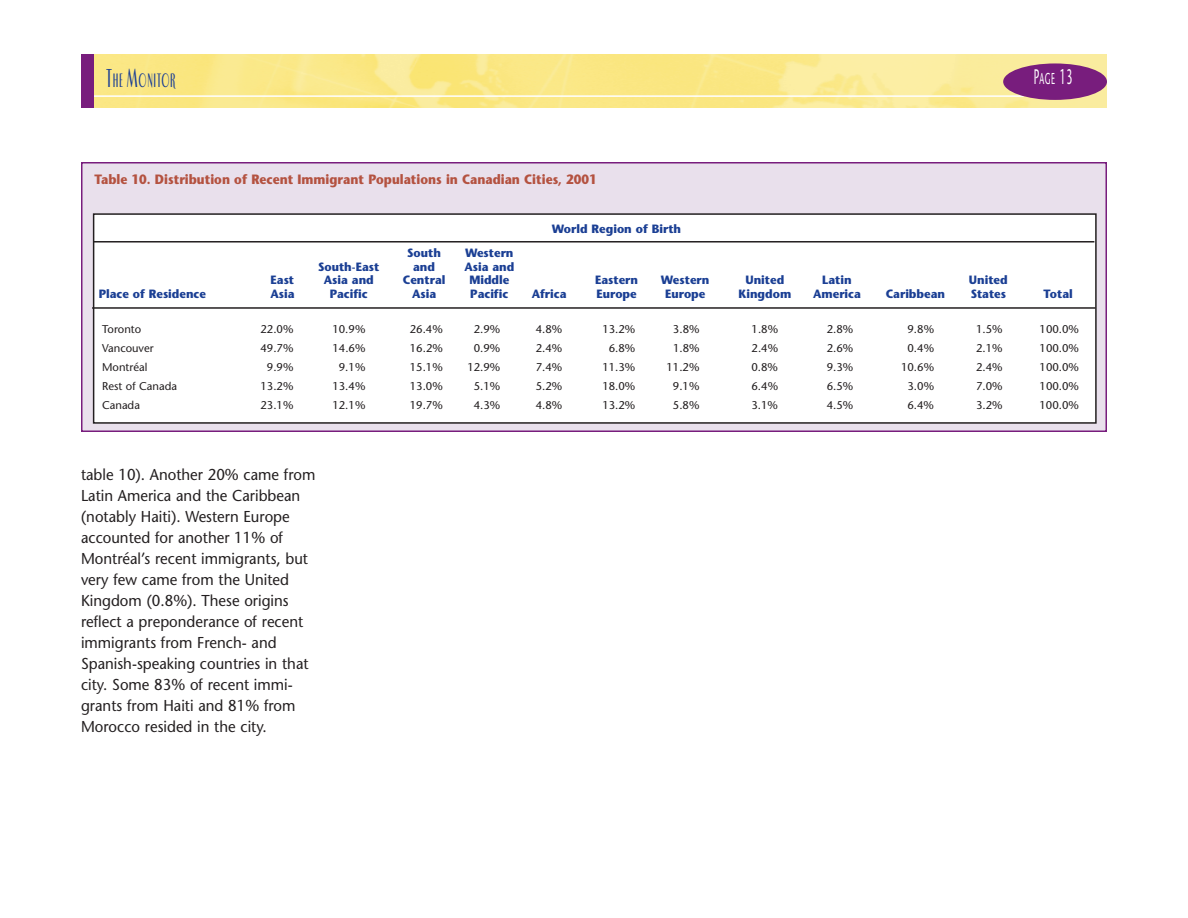
<style>
.page{position:relative;width:1188px;height:918px;background:#fff}
.page>*{position:absolute;margin:0;border:0;box-sizing:border-box;transform-origin:0 0}
.t1{font:21px "Stone Sans";color:#fff;scale:.5 1}
.t2{font:700 20.25px "Luna ITC";letter-spacing:.075em;color:#1b3f94;scale:.5 1}
.t3{font:15.75px/21px "Stone Sans";color:#231f20;scale:.95 1}
.t4{font:700 13.5px "Stone Sans";color:#b45240;scale:.9 1}
.t5{font:700 12px "Stone Sans";color:#1b3f94;scale:.95 1}
.t6{font:11.25px "Stone Sans";color:#231f20}
.s1{font-size:27px}
.s2{font-size:15.75px}
</style>
<div class="page">
<img style="left:94px;top:54px;width:1013px;height:54px">
<hr style="left:81px;top:95px;width:943px;height:2px;background:#fff">
<div style="left:1003px;top:63px;width:104px;height:37px;background:#781d7d;border-radius:50%"></div>
<div style="left:81px;top:54px;width:13px;height:54px;background:#781d7d"></div>
<div style="left:82px;top:163px;width:1024px;height:268px;background:#e9e0ec"></div>
<div style="left:81px;top:162px;width:1026px;height:270px;border:2px solid #781d7d"></div>
<div style="left:94px;top:214px;width:1002px;height:209px;background:#fff"></div>
<div style="left:93px;top:213px;width:1004px;height:211px;border:2px solid #231f20"></div>
<hr style="left:92px;top:307px;width:1004px;height:2px;background:#231f20">
<hr style="left:93px;top:241px;width:1001px;height:2px;background:#231f20">
<p class="t2" style="left:107px;top:71px;width:139px"><span class="s1">T</span>HE <span class="s1">M</span>ONITOR</p>
<h1 class="t1" style="left:1034px;top:69px;width:79px">P<span class="s2">AGE</span> 13</h1>
<p class="t4" style="left:94px;top:174px;width:560px">Table 10. Distribution of Recent Immigrant Populations in Canadian Cities, 2001</p>
<p class="t5" style="left:407px;top:248px;width:37px">South</p>
<p class="t5" style="left:465px;top:248px;width:53px">Western</p>
<p class="t5" style="left:318px;top:262px;width:66px">South-East</p>
<p class="t5" style="left:413px;top:262px;width:25px">and</p>
<p class="t5" style="left:464px;top:262px;width:54px">Asia and</p>
<p class="t5" style="left:552px;top:224px;width:138px">World Region of Birth</p>
<p class="t5" style="left:271px;top:275px;width:26px">East</p>
<p class="t5" style="left:324px;top:275px;width:54px">Asia and</p>
<p class="t5" style="left:403px;top:275px;width:46px">Central</p>
<p class="t5" style="left:469px;top:275px;width:44px">Middle</p>
<p class="t5" style="left:595px;top:275px;width:47px">Eastern</p>
<p class="t5" style="left:661px;top:275px;width:53px">Western</p>
<p class="t5" style="left:745px;top:275px;width:42px">United</p>
<p class="t5" style="left:822px;top:275px;width:33px">Latin</p>
<p class="t5" style="left:969px;top:275px;width:42px">United</p>
<p class="t5" style="left:99px;top:289px;width:115px">Place of Residence</p>
<p class="t5" style="left:270px;top:289px;width:27px">Asia</p>
<p class="t5" style="left:330px;top:289px;width:42px">Pacific</p>
<p class="t5" style="left:412px;top:289px;width:27px">Asia</p>
<p class="t5" style="left:470px;top:289px;width:42px">Pacific</p>
<p class="t5" style="left:532px;top:289px;width:38px">Africa</p>
<p class="t5" style="left:596px;top:289px;width:44px">Europe</p>
<p class="t5" style="left:665px;top:289px;width:44px">Europe</p>
<p class="t5" style="left:738px;top:289px;width:57px">Kingdom</p>
<p class="t5" style="left:813px;top:289px;width:52px">America</p>
<p class="t5" style="left:886px;top:289px;width:64px">Caribbean</p>
<p class="t5" style="left:971px;top:289px;width:39px">States</p>
<p class="t5" style="left:1043px;top:289px;width:32px">Total</p>
<p class="t6" style="left:102px;top:325px;width:41px">Toronto</p>
<p class="t6" style="left:260px;top:325px;width:35px">22.0%</p>
<p class="t6" style="left:332px;top:325px;width:35px">10.9%</p>
<p class="t6" style="left:410px;top:325px;width:35px">26.4%</p>
<p class="t6" style="left:474px;top:325px;width:28px">2.9%</p>
<p class="t6" style="left:536px;top:325px;width:28px">4.8%</p>
<p class="t6" style="left:602px;top:325px;width:35px">13.2%</p>
<p class="t6" style="left:673px;top:325px;width:28px">3.8%</p>
<p class="t6" style="left:752px;top:325px;width:28px">1.8%</p>
<p class="t6" style="left:827px;top:325px;width:28px">2.8%</p>
<p class="t6" style="left:908px;top:325px;width:28px">9.8%</p>
<p class="t6" style="left:976px;top:325px;width:28px">1.5%</p>
<p class="t6" style="left:1040px;top:325px;width:41px">100.0%</p>
<p class="t6" style="left:102px;top:344px;width:53px">Vancouver</p>
<p class="t6" style="left:260px;top:344px;width:35px">49.7%</p>
<p class="t6" style="left:332px;top:344px;width:35px">14.6%</p>
<p class="t6" style="left:410px;top:344px;width:35px">16.2%</p>
<p class="t6" style="left:474px;top:344px;width:28px">0.9%</p>
<p class="t6" style="left:536px;top:344px;width:28px">2.4%</p>
<p class="t6" style="left:609px;top:344px;width:28px">6.8%</p>
<p class="t6" style="left:673px;top:344px;width:28px">1.8%</p>
<p class="t6" style="left:752px;top:344px;width:28px">2.4%</p>
<p class="t6" style="left:827px;top:344px;width:28px">2.6%</p>
<p class="t6" style="left:908px;top:344px;width:28px">0.4%</p>
<p class="t6" style="left:976px;top:344px;width:28px">2.1%</p>
<p class="t6" style="left:1040px;top:344px;width:41px">100.0%</p>
<p class="t6" style="left:102px;top:362px;width:47px">Montréal</p>
<p class="t6" style="left:267px;top:362px;width:28px">9.9%</p>
<p class="t6" style="left:339px;top:362px;width:28px">9.1%</p>
<p class="t6" style="left:410px;top:362px;width:35px">15.1%</p>
<p class="t6" style="left:467px;top:362px;width:35px">12.9%</p>
<p class="t6" style="left:536px;top:362px;width:28px">7.4%</p>
<p class="t6" style="left:602px;top:362px;width:35px">11.3%</p>
<p class="t6" style="left:667px;top:362px;width:35px">11.2%</p>
<p class="t6" style="left:752px;top:362px;width:28px">0.8%</p>
<p class="t6" style="left:827px;top:362px;width:28px">9.3%</p>
<p class="t6" style="left:901px;top:362px;width:35px">10.6%</p>
<p class="t6" style="left:976px;top:362px;width:28px">2.4%</p>
<p class="t6" style="left:1040px;top:362px;width:41px">100.0%</p>
<p class="t6" style="left:102px;top:381px;width:76px">Rest of Canada</p>
<p class="t6" style="left:260px;top:381px;width:35px">13.2%</p>
<p class="t6" style="left:332px;top:381px;width:35px">13.4%</p>
<p class="t6" style="left:410px;top:381px;width:35px">13.0%</p>
<p class="t6" style="left:474px;top:381px;width:28px">5.1%</p>
<p class="t6" style="left:536px;top:381px;width:28px">5.2%</p>
<p class="t6" style="left:602px;top:381px;width:35px">18.0%</p>
<p class="t6" style="left:673px;top:381px;width:28px">9.1%</p>
<p class="t6" style="left:752px;top:381px;width:28px">6.4%</p>
<p class="t6" style="left:827px;top:381px;width:28px">6.5%</p>
<p class="t6" style="left:908px;top:381px;width:28px">3.0%</p>
<p class="t6" style="left:976px;top:381px;width:28px">7.0%</p>
<p class="t6" style="left:1040px;top:381px;width:41px">100.0%</p>
<p class="t6" style="left:102px;top:400px;width:39px">Canada</p>
<p class="t6" style="left:260px;top:400px;width:35px">23.1%</p>
<p class="t6" style="left:332px;top:400px;width:35px">12.1%</p>
<p class="t6" style="left:410px;top:400px;width:35px">19.7%</p>
<p class="t6" style="left:474px;top:400px;width:28px">4.3%</p>
<p class="t6" style="left:536px;top:400px;width:28px">4.8%</p>
<p class="t6" style="left:602px;top:400px;width:35px">13.2%</p>
<p class="t6" style="left:673px;top:400px;width:28px">5.8%</p>
<p class="t6" style="left:752px;top:400px;width:28px">3.1%</p>
<p class="t6" style="left:827px;top:400px;width:28px">4.5%</p>
<p class="t6" style="left:908px;top:400px;width:28px">6.4%</p>
<p class="t6" style="left:976px;top:400px;width:28px">3.2%</p>
<p class="t6" style="left:1040px;top:400px;width:41px">100.0%</p>
<p class="t3" style="left:81px;top:465px;width:248px">table 10). Another 20% came from<br>Latin America and the Caribbean (notably Haiti). Western Europe accounted for another 11% of<br>Montréal’s recent immigrants, but very few came from the United<br>Kingdom (0.8%). These origins reflect a preponderance of recent immigrants from French- and<br>Spanish-speaking countries in that city. Some 83% of recent immi&shy;grants from Haiti and 81% from<br>Morocco resided in the city.</p>
</div>
